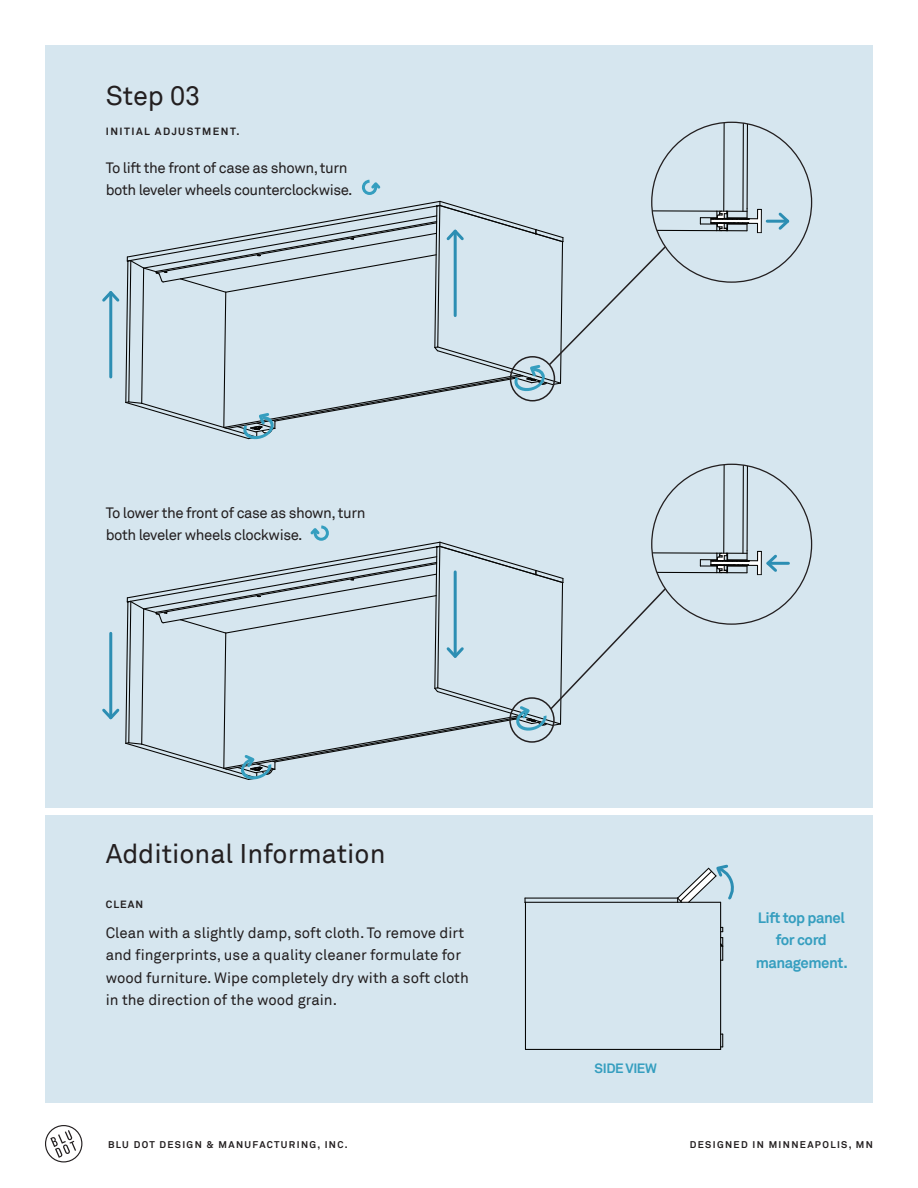
<style>
.page{position:relative;width:918px;height:1188px;background:#fff}
.page>*{position:absolute;margin:0;border:0;box-sizing:border-box;transform-origin:0 0}
.t1{font:27px "Akkurat";color:#231f20}
.t2{font:15px/22.5px "Akkurat";letter-spacing:-.005em;color:#231f20}
.t3{font:15px/22.5px "Akkurat";letter-spacing:-.03em;color:#231f20}
.t4{font:700 15px/22.5px "Akkurat";letter-spacing:-.03em;color:#359ebf;text-align:center}
.t5{font:700 13.5px "Akkurat";letter-spacing:-.03em;color:#359ebf}
.t6{font:700 10.5px "Akkurat";letter-spacing:.14em;color:#231f20}
.t7{font:700 9.75px "Akkurat";letter-spacing:.14em;color:#231f20}
</style>
<div class="page">
<svg style="left:50px;top:1130px;width:26px;height:28px"></svg>
<div style="left:45px;top:1125px;width:37px;height:37px;border:1px solid #231f20;border-radius:50%"></div>
<div style="left:45px;top:815px;width:828px;height:287px;background:#d6e6ef"></div>
<div style="left:45px;top:45px;width:828px;height:763px;background:#d6e6ef"></div>
<svg style="left:721px;top:927px;width:2px;height:34px"></svg>
<hr style="left:525px;top:1049px;width:196px;height:1px;background:#050504">
<hr style="left:525px;top:902px;width:153px;height:1px;background:#050504">
<hr style="left:525px;top:898px;width:153px;height:1px;background:#050504">
<hr style="left:720px;top:902px;width:1px;height:147px;background:#050504">
<hr style="left:525px;top:902px;width:1px;height:147px;background:#050504">
<svg style="left:721px;top:1034px;width:2px;height:13px"></svg>
<hr style="left:767px;top:220px;width:21px;height:3px;background:#359ebf">
<svg style="left:776px;top:212px;width:14px;height:18px"></svg>
<hr style="left:768px;top:562px;width:20px;height:3px;background:#359ebf">
<svg style="left:102px;top:464px;width:678px;height:316px"></svg>
<svg style="left:102px;top:122px;width:660px;height:318px"></svg>
<div style="left:510px;top:356px;width:45px;height:45px;border:2px solid #231f20;border-radius:50%"></div>
<svg style="left:676px;top:864px;width:58px;height:40px"></svg>
<h1 class="t1" style="left:106px;top:80px;width:96px">Step 03</h1>
<p class="t6" style="left:106px;top:125px;width:135px">INITIAL ADJUSTMENT.</p>
<p class="t3" style="left:106px;top:156px;width:248px">To lift the front of case as shown, turn both leveler wheels counterclockwise.</p>
<p class="t3" style="left:106px;top:501px;width:261px">To lower the front of case as shown, turn both leveler wheels clockwise.</p>
<h1 class="t1" style="left:106px;top:837px;width:281px">Additional Information</h1>
<p class="t6" style="left:106px;top:897px;width:39px">CLEAN</p>
<p class="t2" style="left:106px;top:921px;width:365px">Clean with a slightly damp, soft cloth. To remove dirt and fingerprints, use a quality cleaner formulate for wood furniture. Wipe completely dry with a soft cloth in the direction of the wood grain.</p>
<p class="t5" style="left:595px;top:1059px;width:64px">SIDE VIEW</p>
<p class="t4" style="left:756px;top:906px;width:94px">Lift top panel for cord management.</p>
<p class="t7" style="left:108px;top:1138px;width:241px">BLU DOT DESIGN &amp; MANUFACTURING, INC.</p>
<p class="t7" style="left:690px;top:1138px;width:185px">DESIGNED IN MINNEAPOLIS, MN</p>
</div>
